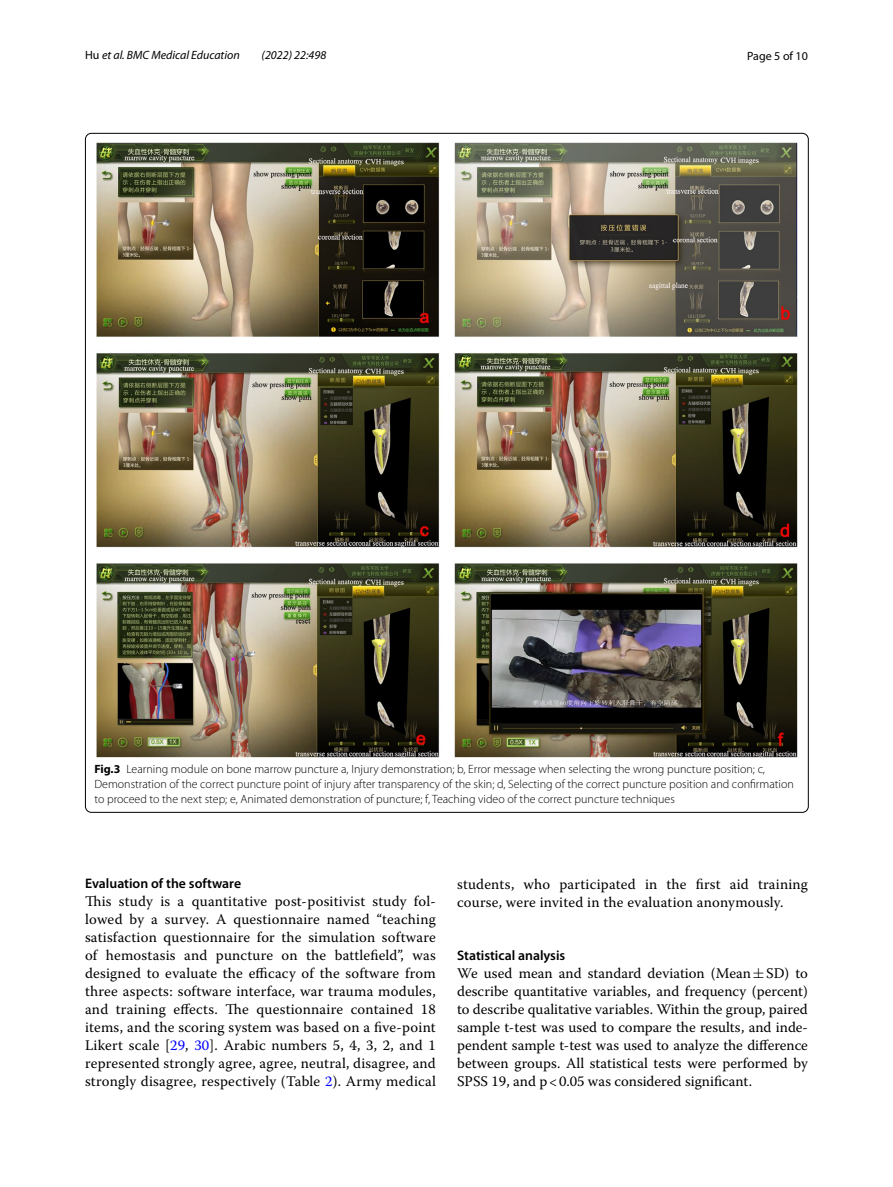
<style>
.page{position:relative;width:893px;height:1187px;background:#fff}
.page>*{position:absolute;margin:0;border:0;box-sizing:border-box;transform-origin:0 0}
.t1{font:14.7px/18px "Warnock Pro";letter-spacing:.015em;color:#000;text-align:justify}
.t2{font:600 13.8px "Myriad Pro";color:#000}
.t3{font:300 12px/15px "Myriad Pro";color:#000}
.t4{font:italic 12px "Myriad Pro";color:#000}
.t5{font:12px "Myriad Pro";color:#000}
.s1{font-style:normal}
.s2{font-weight:700}
.s3{color:#00f}
.s4{font-family:"MTSY"}
</style>
<div class="page">
<img style="left:97px;top:142px;width:700px;height:615px">
<p class="t4" style="left:85px;top:48px;width:156px"><span class="s1">Hu</span> et al. BMC Medical Education</p>
<p class="t4" style="left:262px;top:48px;width:66px">(2022) 22:498</p>
<p class="t5" style="left:747px;top:48px;width:62px">Page 5 of 10</p>
<p class="t3" style="left:94px;top:761px;width:701px"><span class="s2">Fig.3</span> Learning module on bone marrow puncture a, Injury demonstration; b, Error message when selecting the wrong puncture position; c,<br>Demonstration of the correct puncture point of injury after transparency of the skin; d, Selecting of the correct puncture position and confirmation to proceed to the next step; e, Animated demonstration of puncture; f, Teaching video of the correct puncture techniques</p>
<p class="t2" style="left:85px;top:874px;width:158px">Evaluation of the software</p>
<p class="t1" style="left:85px;top:892px;width:352px">This study is a quantitative post-positivist study fol&shy;lowed by a survey. A questionnaire named “teaching satisfaction questionnaire for the simulation software of hemostasis and puncture on the battlefield”, was designed to evaluate the efficacy of the software from three aspects: software interface, war trauma modules, and training effects. The questionnaire contained 18 items, and the scoring system was based on a five-point Likert scale [<span class="s3">29</span>, <span class="s3">30</span>]. Arabic numbers 5, 4, 3, 2, and 1 represented strongly agree, agree, neutral, disagree, and strongly disagree, respectively (Table <span class="s3">2</span>). Army medical</p>
<p class="t1" style="left:457px;top:874px;width:352px">students, who participated in the first aid training course, were invited in the evaluation anonymously.</p>
<p class="t2" style="left:457px;top:946px;width:110px">Statistical analysis</p>
<p class="t1" style="left:457px;top:964px;width:352px">We used mean and standard deviation (Mean<span class="s4">±</span>SD) to describe quantitative variables, and frequency (percent) to describe qualitative variables. Within the group, paired sample t-test was used to compare the results, and inde&shy;pendent sample t-test was used to analyze the difference between groups. All statistical tests were performed by SPSS 19, and p&lt;0.05 was considered significant.</p>
</div>
